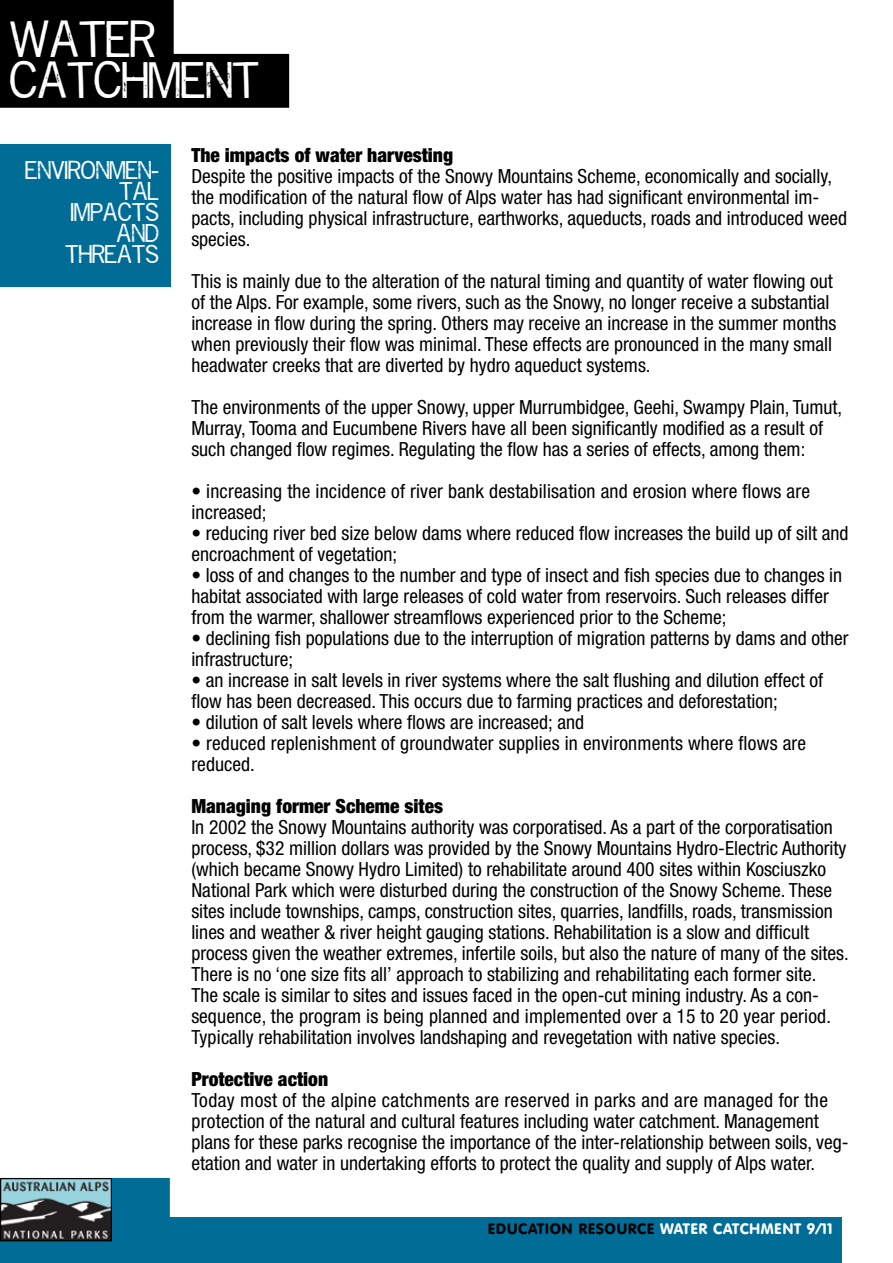
<style>
.page{position:relative;width:893px;height:1263px;background:#fff}
.page>*{position:absolute;margin:0;border:0;box-sizing:border-box;transform-origin:0 0}
.t1{font:39px/40.5px "Reprise Stamp";color:#fff}
.t2{font:condensed 19.5px/21px "Helvetica Neue";color:#000}
.t3{font:900 condensed 19.5px "Helvetica Neue";color:#000}
.t4{font:19.5px/21px "Reprise Stamp";letter-spacing:.005em;color:#fff;text-align:right}
.t5{font:15px "VAG Rounded BT";letter-spacing:.03em;color:#fff}
.s1{color:#000}
</style>
<div class="page">
<div style="left:0;top:145px;width:170px;height:142px;background:#016d97"></div>
<svg style="left:0;top:0;width:289px;height:108px"></svg>
<svg style="left:0;top:1178px;width:842px;height:85px;fill:#016d97"></svg>
<img style="left:2px;top:1180px;width:108px;height:59px">
<div style="left:0;top:1178px;width:112px;height:63px;border:1px solid #000"></div>
<h1 class="t1" style="left:9px;top:19px;width:251px">WATER<br>CATCHMENT</h1>
<p class="t4" style="left:25px;top:160px;width:135px">ENVIRONMEN-<br>TAL<br>IMPACTS<br>AND<br>THREATS</p>
<p class="t3" style="left:191px;top:143px;width:263px">The impacts of water harvesting</p>
<p class="t2" style="left:191px;top:165px;width:657px">Despite the positive impacts of the Snowy Mountains Scheme, economically and socially, the modification of the natural flow of Alps water has had significant environmental im&shy;pacts, including physical infrastructure, earthworks, aqueducts, roads and introduced weed species.</p>
<p class="t2" style="left:191px;top:270px;width:647px">This is mainly due to the alteration of the natural timing and quantity of water flowing out of the Alps. For example, some rivers, such as the Snowy, no longer receive a substantial increase in flow during the spring. Others may receive an increase in the summer months when previously their flow was minimal. These effects are pronounced in the many small headwater creeks that are diverted by hydro aqueduct systems.</p>
<p class="t2" style="left:191px;top:396px;width:652px">The environments of the upper Snowy, upper Murrumbidgee, Geehi, Swampy Plain, Tumut,<br>Murray, Tooma and Eucumbene Rivers have all been significantly modified as a result of such changed flow regimes. Regulating the flow has a series of effects, among them:</p>
<p class="t2" style="left:191px;top:480px;width:620px">• increasing the incidence of river bank destabilisation and erosion where flows are increased;</p>
<p class="t2" style="left:191px;top:522px;width:659px">• reducing river bed size below dams where reduced flow increases the build up of silt and encroachment of vegetation;</p>
<p class="t2" style="left:191px;top:564px;width:652px">• loss of and changes to the number and type of insect and fish species due to changes in habitat associated with large releases of cold water from reservoirs. Such releases differ from the warmer, shallower streamflows experienced prior to the Scheme;</p>
<p class="t2" style="left:191px;top:627px;width:659px">• declining fish populations due to the interruption of migration patterns by dams and other infrastructure;</p>
<p class="t2" style="left:191px;top:669px;width:633px">• an increase in salt levels in river systems where the salt flushing and dilution effect of flow has been decreased. This occurs due to farming practices and deforestation;</p>
<p class="t2" style="left:191px;top:711px;width:394px">• dilution of salt levels where flows are increased; and</p>
<p class="t2" style="left:191px;top:732px;width:616px">• reduced replenishment of groundwater supplies in environments where flows are reduced.</p>
<p class="t3" style="left:191px;top:794px;width:253px">Managing former Scheme sites</p>
<p class="t2" style="left:191px;top:816px;width:659px">In 2002 the Snowy Mountains authority was corporatised. As a part of the corporatisation process, $32 million dollars was provided by the Snowy Mountains Hydro-Electric Authority (which became Snowy Hydro Limited) to rehabilitate around 400 sites within Kosciuszko National Park which were disturbed during the construction of the Snowy Scheme. These sites include townships, camps, construction sites, quarries, landfills, roads, transmission lines and weather &amp; river height gauging stations. Rehabilitation is a slow and difficult process given the weather extremes, infertile soils, but also the nature of many of the sites.<br>There is no ‘one size fits all’ approach to stabilizing and rehabilitating each former site.<br>The scale is similar to sites and issues faced in the open-cut mining industry. As a con&shy;sequence, the program is being planned and implemented over a 15 to 20 year period.<br>Typically rehabilitation involves landshaping and revegetation with native species.</p>
<p class="t3" style="left:191px;top:1067px;width:138px">Protective action</p>
<p class="t2" style="left:191px;top:1089px;width:659px">Today most of the alpine catchments are reserved in parks and are managed for the protection of the natural and cultural features including water catchment. Management plans for these parks recognise the importance of the inter-relationship between soils, veg&shy;etation and water in undertaking efforts to protect the quality and supply of Alps water.</p>
<p class="t5" style="left:488px;top:1219px;width:347px"><span class="s1">EDUCATION RESOURCE</span> WATER CATCHMENT 9/11</p>
</div>
